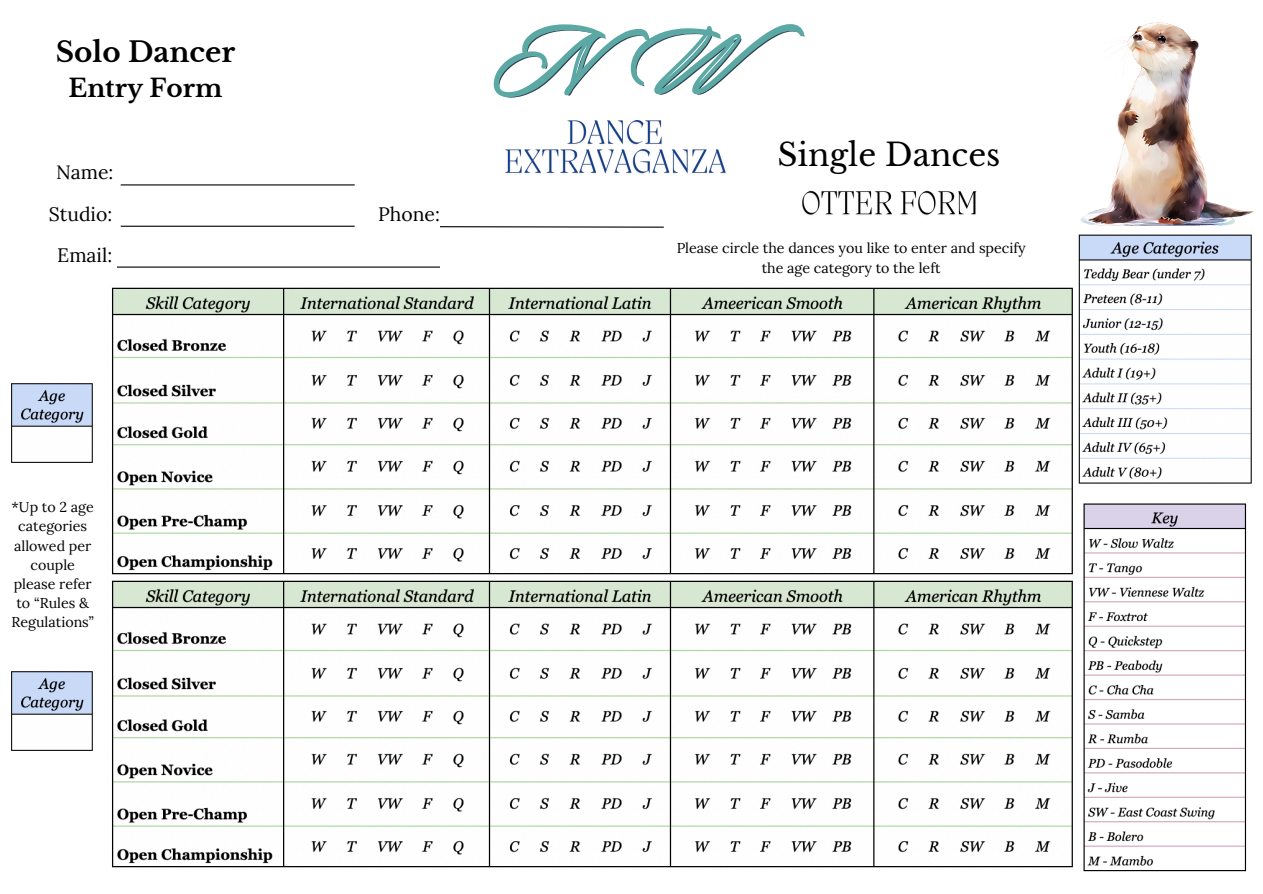
<style>
.page{position:relative;width:1263px;height:894px;background:#fff}
.page>*{position:absolute;margin:0;border:0;box-sizing:border-box;transform-origin:0 0}
.t1{font:95.55px "Sloop Script Pro";color:#2e4350}
.t2{font:31.2px "Libre Baskerville";color:#000}
.t3{font:700 27.75px "Libre Baskerville";color:#000}
.t4{font:700 24.75px "Libre Baskerville";color:#000}
.t5{font:19.35px "Lora";color:#000}
.t6{font:14.25px/19.2px "Lora";color:#000;text-align:center}
</style>
<div class="page">
<hr style="left:121px;top:184px;width:234px;height:1px;background:#000">
<hr style="left:121px;top:225px;width:234px;height:2px;background:#000">
<hr style="left:117px;top:266px;width:323px;height:1px;background:#000">
<svg style="left:440px;top:226px;width:224px;height:2px"></svg>
<img style="left:1080px;top:22px;width:173px;height:204px">
<img style="left:1078px;top:234px;width:174px;height:250px">
<img style="left:1083px;top:503px;width:164px;height:369px">
<img style="left:111px;top:287px;width:962px;height:581px">
<img style="left:11px;top:383px;width:82px;height:80px">
<img style="left:11px;top:671px;width:82px;height:80px">
<img style="left:505px;top:133px;width:221px;height:41px">
<svg style="left:493px;top:24px;width:309px;height:109px"></svg>
<img style="left:802px;top:190px;width:175px;height:26px">
<p class="t3" style="left:56px;top:35px;width:181px">Solo Dancer</p>
<p class="t4" style="left:68px;top:72px;width:156px">Entry Form</p>
<p class="t5" style="left:56px;top:160px;width:59px">Name:</p>
<p class="t5" style="left:49px;top:201px;width:65px">Studio:</p>
<p class="t5" style="left:378px;top:201px;width:63px">Phone:</p>
<h1 class="t1" style="left:497px;top:14px;width:309px">NW</h1>
<h5 class="t2" style="left:777px;top:136px;width:225px">Single Dances</h5>
<h4 class="t5" style="left:57px;top:242px;width:56px">Email:</h4>
<p class="t6" style="left:677px;top:238px;width:351px">Please circle the dances you like to enter and specify the age category to the left</p>
<p class="t6" style="left:12px;top:497px;width:84px">*Up to 2 age categories allowed per couple please refer to “Rules &amp;<br>Regulations”</p>
</div>
